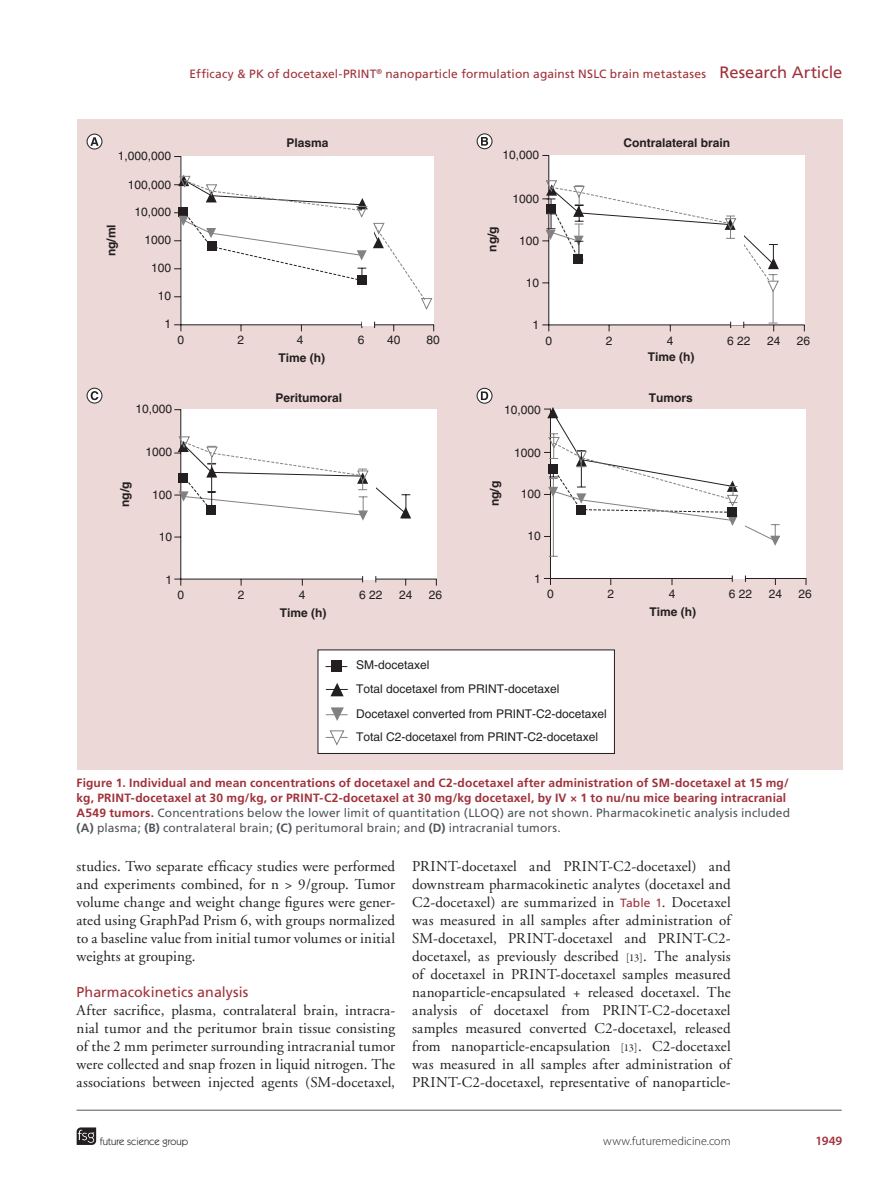
<style>
.page{position:relative;width:885px;height:1191px;background:#fff}
.page>*{position:absolute;margin:0;border:0;box-sizing:border-box;transform-origin:0 0}
.t1{font:15px/18px "Adobe Garamond";letter-spacing:.005em;color:#231f20;text-align:justify}
.t2{font:14.25px "Frutiger";letter-spacing:.005em;color:#9f313a}
.t3{font:600 12.75px "Myriad Pro";color:#9f313a}
.t4{font:12px/24.2px "Helvetica LT Std";color:#231f20}
.t5{font:700 12px/15px "Frutiger 65";letter-spacing:.015em;color:#9f313a}
.t6{font:12px/15px "Frutiger";letter-spacing:.01em;color:#52555a}
.t7{font:12px "Frutiger";letter-spacing:.015em;color:#9f313a}
.t8{font:700 12px "Helvetica LT Std";color:#231f20}
.t9{font:300 12px "Myriad Pro";letter-spacing:.005em;color:#231f20}
.t10{font:10.5px "Itc Kabel";color:#231f20}
.s1{font-size:16.5px}
.s2{font-family:"Frutiger 65";font-weight:700;color:#9f313a}
.s3{font-family:"Frutiger 65";font-weight:700}
.s4{font-family:"Frutiger";font-size:12px;color:#9f313a}
.s5{font-family:"Garamond Premr Pro";font-size:10.5px}
</style>
<div class="page">
<div style="left:77px;top:119px;width:765px;height:651px;background:#ecd8d6"></div>
<div style="left:317px;top:649px;width:297px;height:105px;background:#fff;border:1px solid #231f20"></div>
<div style="left:331px;top:660px;width:11px;height:11px;background:#231f20"></div>
<svg style="left:326px;top:683px;width:22px;height:13px"></svg>
<svg style="left:326px;top:707px;width:21px;height:14px"></svg>
<svg style="left:174px;top:156px;width:261px;height:176px"></svg>
<svg style="left:542px;top:155px;width:263px;height:177px"></svg>
<svg style="left:174px;top:409px;width:263px;height:177px"></svg>
<svg style="left:544px;top:408px;width:263px;height:177px"></svg>
<hr style="left:553px;top:478px;width:1px;height:78px;background:#808180">
<div style="left:363px;top:414px;width:12px;height:165px;background:#fff"></div>
<div style="left:731px;top:156px;width:12px;height:169px;background:#fff"></div>
<div style="left:732px;top:409px;width:13px;height:170px;background:#fff"></div>
<div style="left:362px;top:160px;width:12px;height:165px;background:#fff"></div>
<svg style="left:178px;top:175px;width:255px;height:135px"></svg>
<svg style="left:545px;top:180px;width:234px;height:148px"></svg>
<svg style="left:178px;top:436px;width:233px;height:84px"></svg>
<hr style="left:211px;top:465px;width:1px;height:44px;background:#231f20">
<svg style="left:547px;top:407px;width:233px;height:139px"></svg>
<div style="left:727px;top:507px;width:10px;height:10px;background:#231f20"></div>
<svg style="left:326px;top:730px;width:21px;height:15px"></svg>
<svg style="left:87px;top:134px;width:15px;height:15px"></svg>
<div style="left:87px;top:134px;width:15px;height:15px;border:1px solid #231f20;border-radius:50%"></div>
<svg style="left:90px;top:137px;width:9px;height:9px"></svg>
<svg style="left:477px;top:134px;width:15px;height:15px"></svg>
<div style="left:476px;top:133px;width:16px;height:16px;border:1px solid #231f20;border-radius:50%"></div>
<svg style="left:481px;top:137px;width:7px;height:9px"></svg>
<svg style="left:87px;top:388px;width:15px;height:15px"></svg>
<div style="left:87px;top:388px;width:15px;height:15px;border:1px solid #231f20;border-radius:50%"></div>
<svg style="left:91px;top:391px;width:7px;height:9px"></svg>
<svg style="left:477px;top:388px;width:15px;height:15px"></svg>
<div style="left:476px;top:388px;width:16px;height:15px;border:1px solid #231f20;border-radius:50%"></div>
<svg style="left:481px;top:391px;width:7px;height:9px"></svg>
<svg style="left:77px;top:1127px;width:19px;height:18px"></svg>
<hr style="left:77px;top:1109px;width:764px;height:1px;background:#52555a">
<p class="t7" style="left:189px;top:67px;width:654px">Efficacy &amp; PK of docetaxel-PRINT<sup>®</sup> nanoparticle formulation against NSLC brain metastases <span class="s1">Research Article</span></p>
<p class="t8" style="left:286px;top:135px;width:44px">Plasma</p>
<p class="t8" style="left:623px;top:135px;width:108px">Contralateral brain</p>
<p class="t4" style="left:118px;top:144px;width:55px">1,000,000</p>
<p class="t4" style="left:502px;top:143px;width:38px">10,000</p>
<p class="t4" style="left:128px;top:173px;width:45px">100,000</p>
<p class="t4" style="left:512px;top:187px;width:28px">1000</p>
<p class="t4" style="left:134px;top:200px;width:38px">10,000</p>
<p class="t8" style="left:104px;top:256px;width:34px;rotate:-90deg">ng/ml</p>
<p class="t4" style="left:144px;top:228px;width:28px">1000</p>
<p class="t8" style="left:485px;top:252px;width:27px;rotate:-90deg">ng/g</p>
<p class="t4" style="left:519px;top:228px;width:22px">100</p>
<p class="t4" style="left:151px;top:256px;width:22px">100</p>
<p class="t4" style="left:526px;top:270px;width:15px">10</p>
<p class="t4" style="left:158px;top:284px;width:15px">10</p>
<p class="t4" style="left:164px;top:312px;width:8px">1</p>
<p class="t4" style="left:532px;top:313px;width:8px">1</p>
<p class="t4" style="left:177px;top:328px;width:8px">0</p>
<p class="t4" style="left:237px;top:328px;width:8px">2</p>
<p class="t4" style="left:297px;top:328px;width:8px">4</p>
<p class="t4" style="left:358px;top:328px;width:8px">6</p>
<p class="t4" style="left:387px;top:328px;width:15px">40</p>
<p class="t4" style="left:426px;top:328px;width:15px">80</p>
<p class="t8" style="left:278px;top:350px;width:48px">Time (h)</p>
<p class="t4" style="left:545px;top:328px;width:8px">0</p>
<p class="t4" style="left:606px;top:328px;width:8px">2</p>
<p class="t4" style="left:667px;top:328px;width:8px">4</p>
<p class="t4" style="left:727px;top:328px;width:25px">622</p>
<p class="t8" style="left:647px;top:349px;width:48px">Time (h)</p>
<p class="t4" style="left:767px;top:328px;width:15px">24</p>
<p class="t4" style="left:796px;top:328px;width:15px">26</p>
<p class="t8" style="left:275px;top:390px;width:68px">Peritumoral</p>
<p class="t8" style="left:648px;top:390px;width:46px">Tumors</p>
<p class="t4" style="left:135px;top:397px;width:38px">10,000</p>
<p class="t4" style="left:504px;top:398px;width:38px">10,000</p>
<p class="t4" style="left:145px;top:439px;width:28px">1000</p>
<p class="t4" style="left:514px;top:440px;width:28px">1000</p>
<p class="t8" style="left:117px;top:507px;width:27px;rotate:-90deg">ng/g</p>
<p class="t4" style="left:152px;top:482px;width:22px">100</p>
<p class="t8" style="left:487px;top:506px;width:27px;rotate:-90deg">ng/g</p>
<p class="t4" style="left:521px;top:482px;width:22px">100</p>
<p class="t4" style="left:159px;top:524px;width:15px">10</p>
<p class="t4" style="left:527px;top:524px;width:15px">10</p>
<p class="t4" style="left:165px;top:567px;width:8px">1</p>
<p class="t4" style="left:534px;top:567px;width:8px">1</p>
<p class="t4" style="left:177px;top:582px;width:8px">0</p>
<p class="t4" style="left:238px;top:582px;width:8px">2</p>
<p class="t4" style="left:299px;top:582px;width:8px">4</p>
<p class="t4" style="left:359px;top:582px;width:25px">622</p>
<p class="t8" style="left:280px;top:605px;width:48px">Time (h)</p>
<p class="t4" style="left:399px;top:582px;width:15px">24</p>
<p class="t4" style="left:428px;top:582px;width:15px">26</p>
<p class="t4" style="left:547px;top:582px;width:8px">0</p>
<p class="t4" style="left:607px;top:582px;width:8px">2</p>
<p class="t4" style="left:668px;top:582px;width:8px">4</p>
<p class="t4" style="left:728px;top:582px;width:25px">622</p>
<p class="t8" style="left:649px;top:605px;width:48px">Time (h)</p>
<p class="t4" style="left:768px;top:582px;width:15px">24</p>
<p class="t4" style="left:798px;top:582px;width:15px">26</p>
<p class="t4" style="left:356px;top:653px;width:252px">SM-docetaxel<br>Total docetaxel from PRINT-docetaxel<br>Docetaxel converted from PRINT-C2-docetaxel</p>
<p class="t4" style="left:356px;top:725px;width:244px">Total C2-docetaxel from PRINT-C2-docetaxel</p>
<p class="t5" style="left:77px;top:775px;width:713px">Figure 1. Individual and mean concentrations of docetaxel and C2-docetaxel after administration of SM-docetaxel at 15 mg/ kg, PRINT-docetaxel at 30 mg/kg, or PRINT-C2-docetaxel at 30 mg/kg docetaxel, by IV × 1 to nu/nu mice bearing intracranial</p>
<p class="t6" style="left:77px;top:805px;width:715px"><span class="s2">A549 tumors.</span> Concentrations below the lower limit of quantitation (LLOQ) are not shown. Pharmacokinetic analysis included <span class="s3">(A)</span> plasma; <span class="s3">(B)</span> contralateral brain; <span class="s3">(C)</span> peritumoral brain; and <span class="s3">(D)</span> intracranial tumors.</p>
<p class="t1" style="left:77px;top:857px;width:320px">studies. Two separate efficacy studies were performed and experiments combined, for n &gt; 9/group. Tumor volume change and weight change figures were gener&shy;ated using GraphPad Prism 6, with groups normalized to a baseline value from initial tumor volumes or initial weights at grouping.</p>
<p class="t2" style="left:77px;top:983px;width:173px">Pharmacokinetics analysis</p>
<p class="t1" style="left:77px;top:1001px;width:320px">After sacrifice, plasma, contralateral brain, intracra&shy;nial tumor and the peritumor brain tissue consisting of the 2 mm perimeter surrounding intracranial tumor were collected and snap frozen in liquid nitrogen. The associations between injected agents (SM-docetaxel,</p>
<p class="t1" style="left:412px;top:857px;width:320px">PRINT-docetaxel and PRINT-C2-docetaxel) and downstream pharmacokinetic analytes (docetaxel and C2-docetaxel) are summarized in <span class="s4">Table 1</span>. Docetaxel was measured in all samples after administration of SM-docetaxel, PRINT-docetaxel and PRINT-C2- docetaxel, as previously described <span class="s5">[13]</span>. The analysis of docetaxel in PRINT-docetaxel samples measured nanoparticle-encapsulated + released docetaxel. The analysis of docetaxel from PRINT-C2-docetaxel samples measured converted C2-docetaxel, released from nanoparticle-encapsulation <span class="s5">[13]</span>. C2-docetaxel was measured in all samples after administration of PRINT-C2-docetaxel, representative of nanoparticle-</p>
<p class="t10" style="left:100px;top:1135px;width:90px">future science group</p>
<p class="t9" style="left:603px;top:1134px;width:129px">www.futuremedicine.com</p>
<p class="t3" style="left:815px;top:1132px;width:28px">1949</p>
</div>
